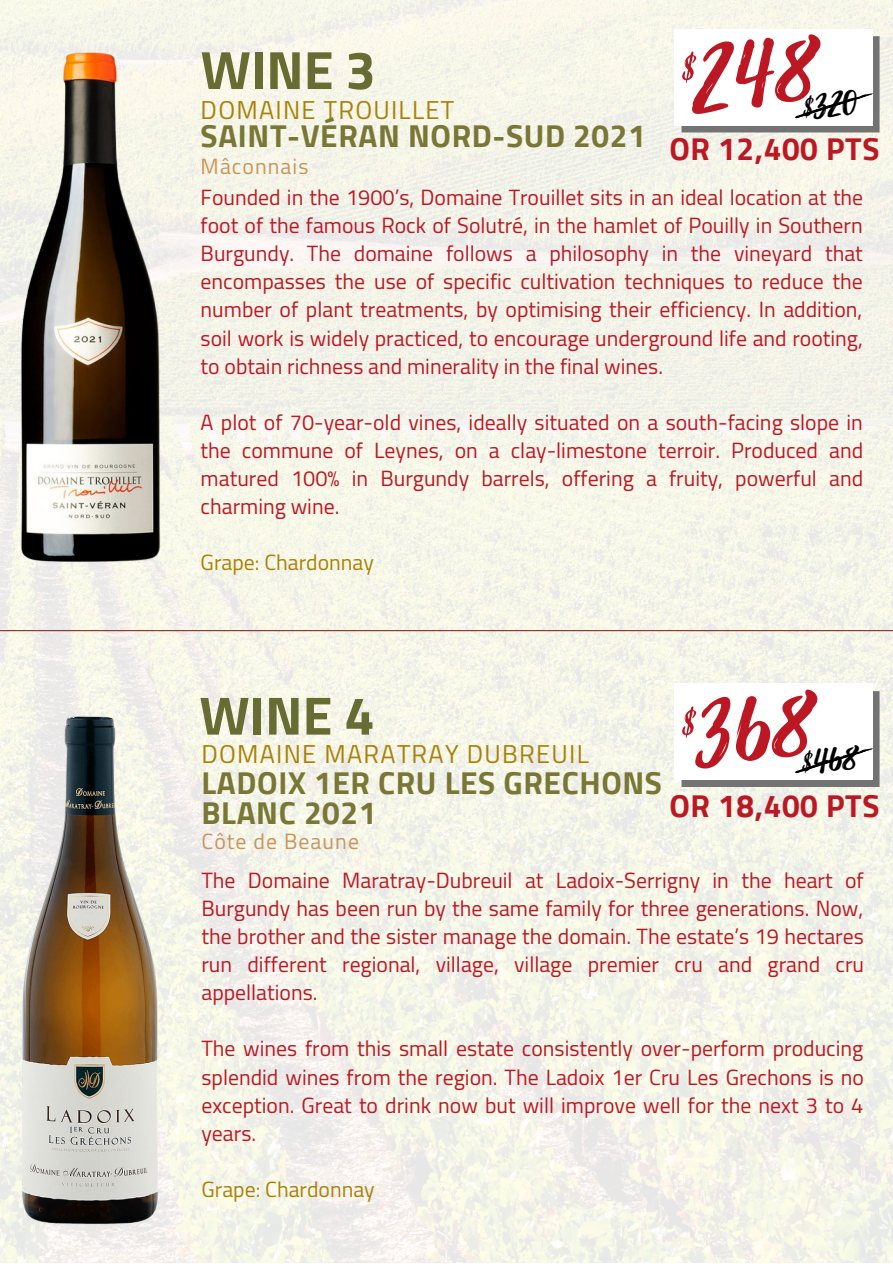
<style>
.page{position:relative;width:893px;height:1264px;background:#fff}
.page>*{position:absolute;margin:0;border:0;box-sizing:border-box;transform-origin:0 0}
.t1{font:700 54px "Cairo";color:#676c32}
.t2{font:39.15px "Playlist Script";color:#000}
.t3{font:700 31.5px "Cairo";letter-spacing:.02em;color:#797735}
.t4{font:700 31.5px "Cairo";letter-spacing:.02em;color:#bc1823}
.t5{font:25.5px "Cairo";letter-spacing:.05em;color:#a98106}
.t6{font:21.75px/28px "Cairo";color:#bc1823;text-align:justify}
.t7{font:21.75px "Cairo";color:#a98106}
.t8{font:21.75px "Cairo";letter-spacing:.05em;color:#c7955b}
</style>
<div class="page">
<img style="left:0;top:0;width:892px;height:1262px">
<div style="left:674px;top:29px;width:198px;height:96px;background:#fff"></div>
<hr style="left:0;top:630px;width:892px;height:1px;background:#8f2929">
<div style="left:674px;top:683px;width:198px;height:97px;background:#fff"></div>
<img style="left:20px;top:52px;width:140px;height:510px">
<img style="left:20px;top:715px;width:139px;height:510px">
<svg style="left:679px;top:32px;width:200px;height:100px"></svg>
<svg style="left:679px;top:687px;width:200px;height:100px"></svg>
<p class="t1" style="left:201px;top:39px;width:176px">WINE 3</p>
<p class="t2" style="left:798px;top:76px;width:57px;rotate:-6deg">$320</p>
<p class="t5" style="left:201px;top:95px;width:255px">DOMAINE TROUILLET</p>
<p class="t8" style="left:201px;top:153px;width:109px">Mâconnais</p>
<p class="t6" style="left:201px;top:183px;width:664px">Founded in the 1900’s, Domaine Trouillet sits in an ideal location at the foot of the famous Rock of Solutré, in the hamlet of Pouilly in Southern Burgundy. The domaine follows a philosophy in the vineyard that encompasses the use of specific cultivation techniques to reduce the number of plant treatments, by optimising their efficiency. In addition, soil work is widely practiced, to encourage underground life and rooting, to obtain richness and minerality in the final wines.</p>
<p class="t6" style="left:201px;top:408px;width:664px">A plot of 70-year-old vines, ideally situated on a south-facing slope in the commune of Leynes, on a clay-limestone terroir. Produced and matured 100% in Burgundy barrels, offering a fruity, powerful and charming wine.</p>
<p class="t7" style="left:201px;top:550px;width:175px">Grape: Chardonnay</p>
<p class="t3" style="left:201px;top:117px;width:446px">SAINT-VÉRAN NORD-SUD 2021</p>
<p class="t4" style="left:669px;top:130px;width:211px">OR 12,400 PTS</p>
<p class="t1" style="left:199px;top:684px;width:176px">WINE 4</p>
<p class="t5" style="left:201px;top:739px;width:389px">DOMAINE MARATRAY DUBREUIL</p>
<p class="t3" style="left:201px;top:764px;width:462px">LADOIX 1ER CRU LES GRECHONS</p>
<p class="t3" style="left:201px;top:795px;width:176px">BLANC 2021</p>
<p class="t2" style="left:797px;top:731px;width:59px;rotate:-6deg">$468</p>
<p class="t4" style="left:669px;top:787px;width:211px">OR 18,400 PTS</p>
<p class="t8" style="left:201px;top:828px;width:159px">Côte de Beaune</p>
<p class="t6" style="left:201px;top:866px;width:664px">The Domaine Maratray-Dubreuil at Ladoix-Serrigny in the heart of Burgundy has been run by the same family for three generations. Now, the brother and the sister manage the domain. The estate’s 19 hectares run different regional, village, village premier cru and grand cru appellations.</p>
<p class="t6" style="left:201px;top:1034px;width:664px">The wines from this small estate consistently over-perform producing splendid wines from the region. The Ladoix 1er Cru Les Grechons is no exception. Great to drink now but will improve well for the next 3 to 4 years.</p>
<p class="t7" style="left:201px;top:1176px;width:175px">Grape: Chardonnay</p>
</div>
